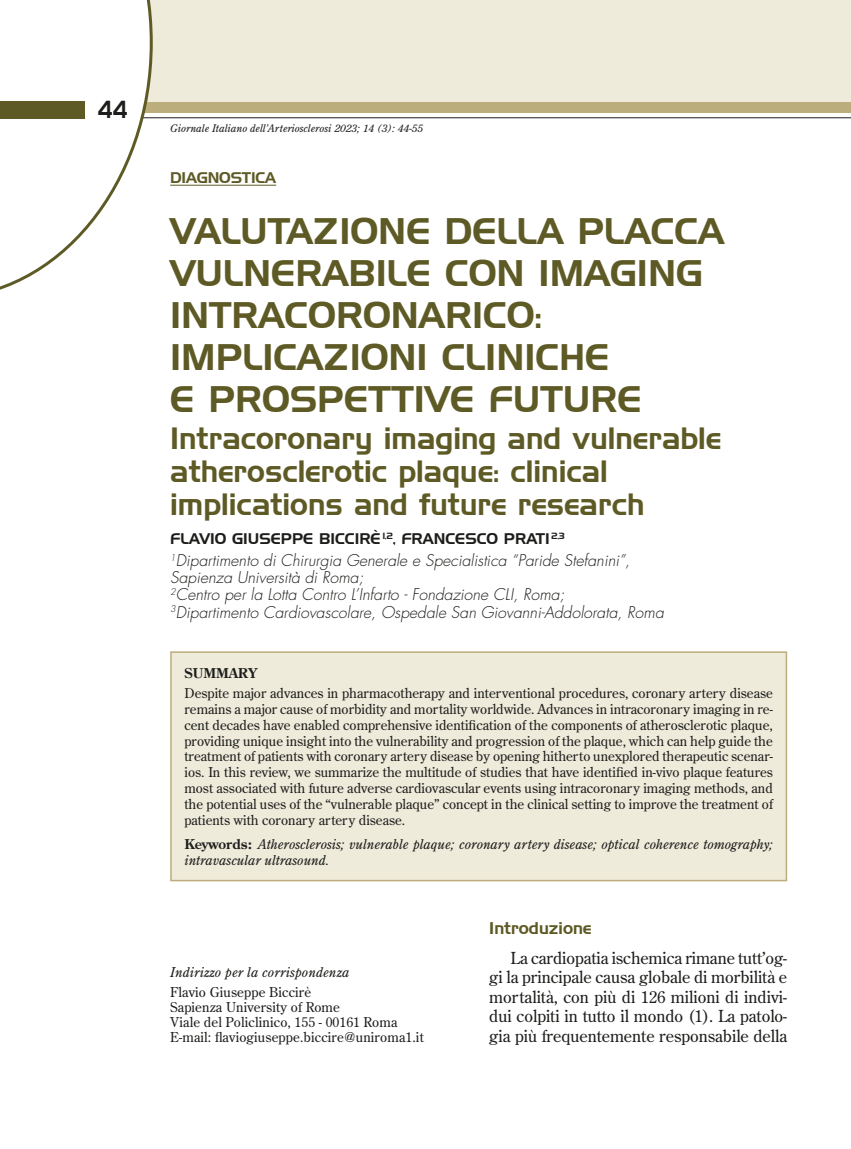
<style>
.page{position:relative;width:851px;height:1149px;background:#fff}
.page>*{position:absolute;margin:0;border:0;box-sizing:border-box;transform-origin:0 0}
.t1{font:36px/42px "Handel Gothic BT";color:#5e5a25}
.t2{font:30px/33px "Handel Gothic BT";color:#5e5a25}
.t3{font:24px "Handel Gothic BT";color:#1d1d1b;scale:.8 1}
.t4{font:16.5px/19.5px "Century Old Style Std";color:#1d1d1b;text-align:justify}
.t5{font:16.5px "Handel Gothic BT";color:#5e5a25}
.t6{font:italic 300 15.75px/17.2px "Futura Std";color:#1d1d1b}
.t7{font:15px "Handel Gothic BT";color:#1d1d1b}
.t8{font:15px "Handel Gothic BT";letter-spacing:-.01em;color:#5e5a25}
.t9{font:13.5px/15.8px "Century Old Style Std";letter-spacing:.01em;color:#1d1d1b}
.t10{font:italic 13.5px/15.8px "Century Old Style Std";color:#1d1d1b}
.t11{font:700 13.5px "Century Old Style Std";color:#1d1d1b}
.t12{font:italic 10.5px "Century Old Style Std";color:#1d1d1b}
.s1{font-weight:700;font-style:normal}
</style>
<div class="page">
<div style="left:0;top:0;width:850px;height:102px;background:#eeebdb"></div>
<hr style="left:0;top:117px;width:850px;height:1px;background:#1d1d1b">
<div style="left:0;top:102px;width:850px;height:11px;background:#bbae7c"></div>
<svg style="left:0;top:0;width:153px;height:290px"></svg>
<div style="left:0;top:101px;width:85px;height:17px;background:#5e5a25"></div>
<hr style="left:170px;top:185px;width:106px;height:1px;background:#5e5a25">
<div style="left:171px;top:652px;width:615px;height:228px;background:#eeebdb"></div>
<div style="left:170px;top:651px;width:617px;height:230px;border:2px solid #bbae7c"></div>
<h3 class="t3" style="left:98px;top:95px;width:39px">44</h3>
<p class="t12" style="left:170px;top:121px;width:254px">Giornale Italiano dell’Arteriosclerosi 2023; 14 (3): 44-55</p>
<p class="t8" style="left:170px;top:168px;width:107px">DIAGNOSTICA</p>
<h1 class="t1" style="left:170px;top:210px;width:555px">VALUTAZIONE DELLA PLACCA<br>VULNERABILE CON IMAGING<br>INTRACORONARICO:<br>IMPLICAZIONI CLINICHE<br>E PROSPETTIVE FUTURE</h1>
<h2 class="t2" style="left:170px;top:422px;width:552px">Intracoronary imaging and vulnerable atherosclerotic plaque: clinical implications and future research</h2>
<p class="t7" style="left:170px;top:529px;width:396px">FLAVIO GIUSEPPE BICCIRÈ <sup>1,2</sup>, FRANCESCO PRATI <sup>2,3</sup></p>
<p class="t6" style="left:170px;top:552px;width:495px"><sup>1</sup>Dipartimento di Chirurgia Generale e Specialistica “Paride Stefanini”, Sapienza Università di Roma;<br><sup>2</sup>Centro per la Lotta Contro L’Infarto - Fondazione CLI, Roma;<br><sup>3</sup>Dipartimento Cardiovascolare, Ospedale San Giovanni-Addolorata, Roma</p>
<p class="t11" style="left:184px;top:664px;width:75px">SUMMARY</p>
<p class="t9" style="left:184px;top:685px;width:590px;text-align:justify">Despite major advances in pharmacotherapy and interventional procedures, coronary artery disease remains a major cause of morbidity and mortality worldwide. Advances in intracoronary imaging in re&shy;cent decades have enabled comprehensive identification of the components of atherosclerotic plaque, providing unique insight into the vulnerability and progression of the plaque, which can help guide the treatment of patients with coronary artery disease by opening hitherto unexplored therapeutic scenar&shy;ios. In this review, we summarize the multitude of studies that have identified in-vivo plaque features most associated with future adverse cardiovascular events using intracoronary imaging methods, and the potential uses of the “vulnerable plaque” concept in the clinical setting to improve the treatment of patients with coronary artery disease.</p>
<p class="t10" style="left:184px;top:836px;width:590px"><span class="s1">Keywords:</span> Atherosclerosis; vulnerable plaque; coronary artery disease; optical coherence tomography; intravascular ultrasound.</p>
<p class="t10" style="left:170px;top:964px;width:181px">Indirizzo per la corrispondenza</p>
<p class="t9" style="left:170px;top:983px;width:255px;line-height:15px">Flavio Giuseppe Biccirè<br>Sapienza University of Rome<br>Viale del Policlinico, 155 - 00161 Roma E-mail: flaviogiuseppe.biccire@uniroma1.it</p>
<p class="t5" style="left:489px;top:918px;width:104px">Introduzione</p>
<p class="t4" style="left:489px;top:947px;width:299px;text-indent:21px">La cardiopatia ischemica rimane tutt’og&shy;gi la principale causa globale di morbilità e mortalità, con più di 126 milioni di indivi&shy;dui colpiti in tutto il mondo (1). La patolo&shy;gia più frequentemente responsabile della</p>
</div>
